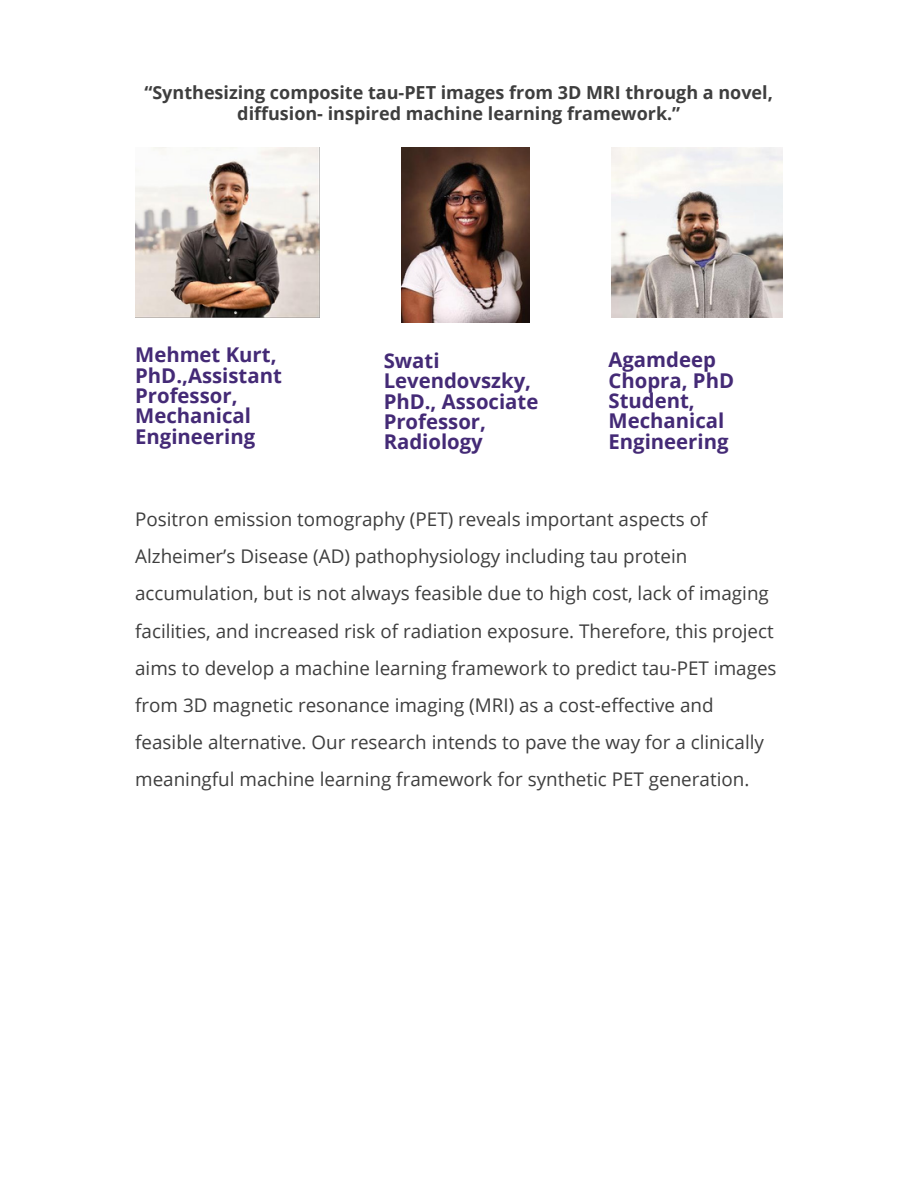
<style>
.page{position:relative;width:918px;height:1188px;background:#fff}
.page>*{position:absolute;margin:0;border:0;box-sizing:border-box;transform-origin:0 0}
.t1{font:700 20.4px/20.4px "Open Sans";color:#442a76}
.t2{font:18.9px/37.2px "Open Sans";color:#3e3e3e}
.t3{font:700 18px/20.2px "Open Sans";color:#3e3e3e;text-align:center}
</style>
<div class="page">
<img style="left:135px;top:147px;width:185px;height:170px">
<img style="left:401px;top:147px;width:128px;height:176px">
<img style="left:612px;top:147px;width:171px;height:170px">
<p class="t3" style="left:144px;top:82px;width:630px">“Synthesizing composite tau-PET images from 3D MRI through a novel, diffusion- inspired machine learning framework.”</p>
<p class="t1" style="left:135px;top:344px;width:148px">Mehmet Kurt,<br>PhD.,Assistant<br>Professor,<br>Mechanical<br>Engineering</p>
<h1 class="t1" style="left:384px;top:350px;width:156px">Swati<br>Levendovszky,<br>PhD., Associate<br>Professor,<br>Radiology</h1>
<h2 class="t1" style="left:609px;top:349px;width:127px">Agamdeep<br>Chopra, PhD<br>Student,<br>Mechanical<br>Engineering</h2>
<h1 class="t2" style="left:135px;top:500px;width:643px">Positron emission tomography (PET) reveals important aspects of Alzheimer’s Disease (AD) pathophysiology including tau protein accumulation, but is not always feasible due to high cost, lack of imaging facilities, and increased risk of radiation exposure. Therefore, this project aims to develop a machine learning framework to predict tau-PET images from 3D magnetic resonance imaging (MRI) as a cost-effective and feasible alternative. Our research intends to pave the way for a clinically meaningful machine learning framework for synthetic PET generation.</h1>
</div>
